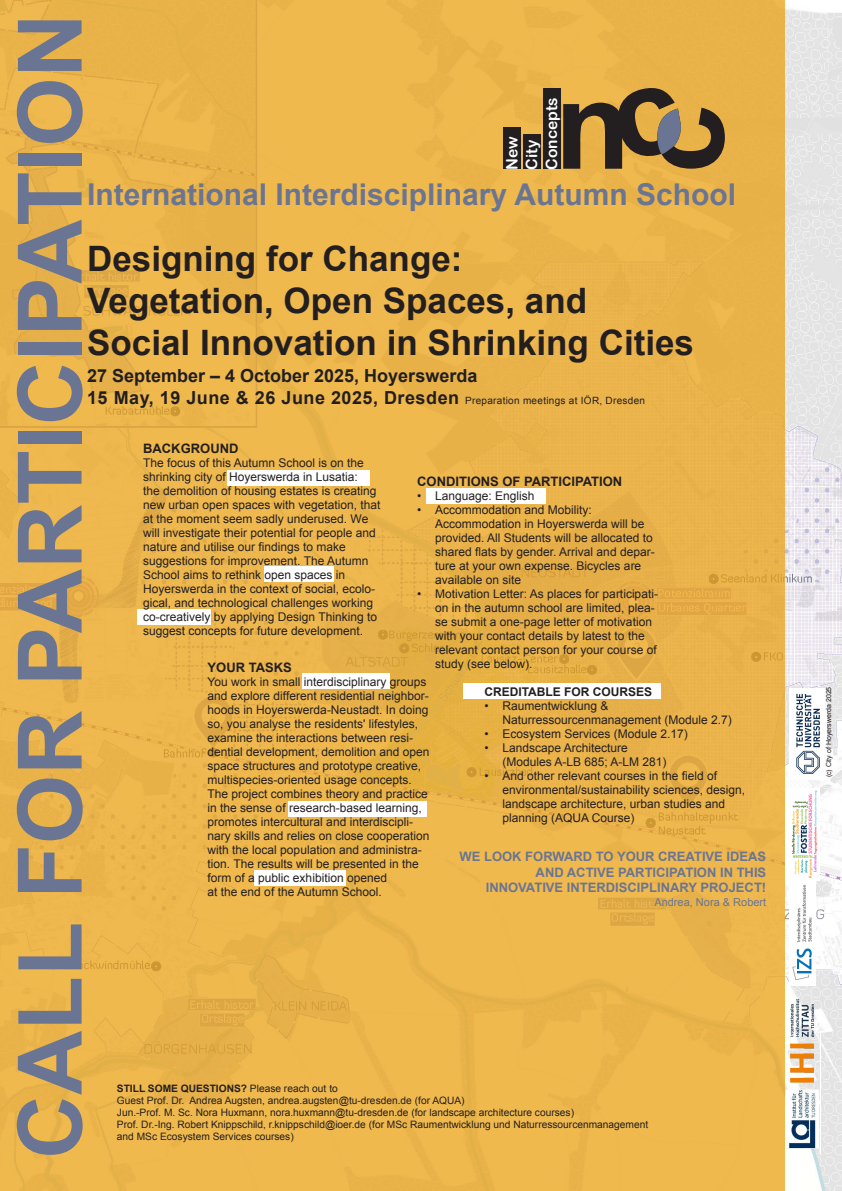
<style>
.page{position:relative;width:842px;height:1191px;background:#fff}
.page>*{position:absolute;margin:0;border:0;box-sizing:border-box;transform-origin:0 0}
.t1{font:700 89px "Arial";color:#6a7593}
.t2{font:700 35px/42px "Arial";color:#231f20}
.t3{font:700 30px "Arial";color:#6a7593}
.t4{font:700 18px "Arial";color:#231f20}
.t5{font:15.6px "Arial Rounded MT Bold";color:#fff}
.t6{font:700 13px/15.6px "Arial";color:#6a7593;text-align:right}
.t7{font:700 13px "Arial";color:#231f20}
.t8{font:12px/14px "Arial";color:#231f20}
.t9{font:700 12px "Arial";color:#231f20}
.t10{font:11px "Arial";color:#6a7593}
.t11{font:10.2px/11.9px "Arial";color:#231f20}
.t12{font:10px "Arial";letter-spacing:.03em;color:#231f20}
.t13{font:7px "Arial";color:#231f20}
.s1{font-weight:700;font-size:18px}
.s2{font-weight:700}
</style>
<div class="page">
<img style="left:785px;top:9px;width:57px;height:1182px">
<div style="left:0;top:0;width:785px;height:1191px;background:#eeb84e"></div>
<img style="left:790px;top:880px;width:25px;height:105px">
<img style="left:785px;top:999px;width:35px;height:156px">
<img style="left:790px;top:688px;width:37px;height:92px">
<img style="left:785px;top:788px;width:34px;height:92px">
<div style="left:543px;top:88px;width:17px;height:81px;background:#231f20"></div>
<div style="left:523px;top:134px;width:17px;height:35px;background:#231f20"></div>
<div style="left:503px;top:127px;width:17px;height:42px;background:#231f20"></div>
<svg style="left:563px;top:88px;width:162px;height:81px"></svg>
<div style="left:227px;top:470px;width:142px;height:15px;background:#fff"></div>
<div style="left:264px;top:566px;width:70px;height:16px;background:#fff"></div>
<div style="left:427px;top:488px;width:119px;height:16px;background:#fff"></div>
<div style="left:303px;top:673px;width:87px;height:15px;background:#fff"></div>
<div style="left:138px;top:609px;width:73px;height:16px;background:#fff"></div>
<div style="left:288px;top:801px;width:139px;height:15px;background:#fff"></div>
<div style="left:254px;top:870px;width:92px;height:16px;background:#fff"></div>
<div style="left:463px;top:683px;width:197px;height:16px;background:#fff"></div>
<p class="t1" style="left:-8px;top:1159px;width:1147px;rotate:-90deg">CALL FOR PARTICIPATION</p>
<p class="t5" style="left:542px;top:170px;width:74px;rotate:-90deg">Concepts</p>
<p class="t5" style="left:503px;top:170px;width:35px;rotate:-90deg">New</p>
<p class="t5" style="left:522px;top:170px;width:31px;rotate:-90deg">City</p>
<p class="t3" style="left:87px;top:174px;width:650px">International Interdisciplinary Autumn School</p>
<p class="t2" style="left:87px;top:239px;width:608px">Designing for Change:<br>Vegetation, Open Spaces, and<br>Social Innovation in Shrinking Cities</p>
<p class="t4" style="left:87px;top:364px;width:392px">27 September – 4 October 2025, Hoyerswerda</p>
<p class="t12" style="left:87px;top:394px;width:559px"><span class="s1">15 May, 19 June &amp; 26 June 2025, Dresden</span> Preparation meetings at IÖR, Dresden</p>
<p class="t7" style="left:143px;top:440px;width:97px">BACKGROUND</p>
<p class="t8" style="left:143px;top:456px;width:239px">The focus of this Autumn School is on the shrinking city of Hoyerswerda in Lusatia:<br>the demolition of housing estates is creating new urban open spaces with vegetation, that at the moment seem sadly underused. We will investigate their potential for people and nature and utilise our findings to make suggestions for improvement. The Autumn School aims to rethink open spaces in Hoyerswerda in the context of social, ecolo&shy;gical, and technological challenges working co-creatively by applying Design Thinking to suggest concepts for future development.</p>
<p class="t7" style="left:208px;top:659px;width:86px">YOUR TASKS</p>
<p class="t8" style="left:208px;top:675px;width:223px">You work in small interdisciplinary groups and explore different residential neighbor&shy;hoods in Hoyerswerda-Neustadt. In doing so, you analyse the residents' lifestyles, examine the interactions between resi&shy;dential development, demolition and open space structures and prototype creative, multispecies-oriented usage concepts.<br>The project combines theory and practice in the sense of research-based learning, promotes intercultural and interdiscipli&shy;nary skills and relies on close cooperation with the local population and administra&shy;tion. The results will be presented in the form of a public exhibition opened<br>at the end of the Autumn School.</p>
<p class="t7" style="left:417px;top:473px;width:207px">CONDITIONS OF PARTICIPATION</p>
<p class="t8" style="left:417px;top:489px;width:119px">• Language: English</p>
<p class="t8" style="left:435px;top:503px;width:221px;text-indent:-18px">• Accommodation and Mobility:<br>Accommodation in Hoyerswerda will be provided. All Students will be allocated to shared flats by gender. Arrival and depar&shy;ture at your own expense. Bicycles are available on site</p>
<p class="t8" style="left:435px;top:587px;width:224px;text-indent:-18px">• Motivation Letter: As places for participati&shy;on in the autumn school are limited, plea&shy;se submit a one-page letter of motivation with your contact details by latest to the relevant contact person for your course of study (see below).</p>
<p class="t9" style="left:484px;top:684px;width:169px">CREDITABLE FOR COURSES</p>
<p class="t8" style="left:502px;top:699px;width:231px;text-indent:-18px">• Raumentwicklung &amp;<br>Naturressourcenmanagement (Module 2.7)</p>
<p class="t8" style="left:484px;top:727px;width:205px">• Ecosystem Services (Module 2.17)</p>
<p class="t8" style="left:502px;top:741px;width:166px;text-indent:-18px">• Landscape Architecture (Modules A-LB 685; A-LM 281)</p>
<p class="t8" style="left:502px;top:769px;width:244px;text-indent:-18px">• And other relevant courses in the field of environmental/sustainability sciences, design, landscape architecture, urban studies and planning (AQUA Course)</p>
<p class="t6" style="left:459px;top:849px;width:308px">WE LOOK FORWARD TO YOUR CREATIVE IDEAS<br>AND ACTIVE PARTICIPATION IN THIS<br>INNOVATIVE INTERDISCIPLINARY PROJECT!</p>
<p class="t10" style="left:654px;top:895px;width:113px">Andrea, Nora &amp; Robert</p>
<p class="t11" style="left:117px;top:1082px;width:349px"><span class="s2">STILL SOME QUESTIONS?</span> Please reach out to<br>Guest Prof. Dr. Andrea Augsten, andrea.augsten@tu-dresden.de (for AQUA)</p>
<p class="t11" style="left:117px;top:1106px;width:459px">Jun.-Prof. M. Sc. Nora Huxmann, nora.huxmann@tu-dresden.de (for landscape architecture courses)</p>
<p class="t11" style="left:117px;top:1118px;width:533px">Prof. Dr.-Ing. Robert Knippschild, r.knippschild@ioer.de (for MSc Raumentwicklung und Naturressourcenmanagement and MSc Ecosystem Services courses)</p>
<p class="t13" style="left:824px;top:777px;width:92px;rotate:-90deg">(c) City of Hoyerswerda 2025</p>
</div>
